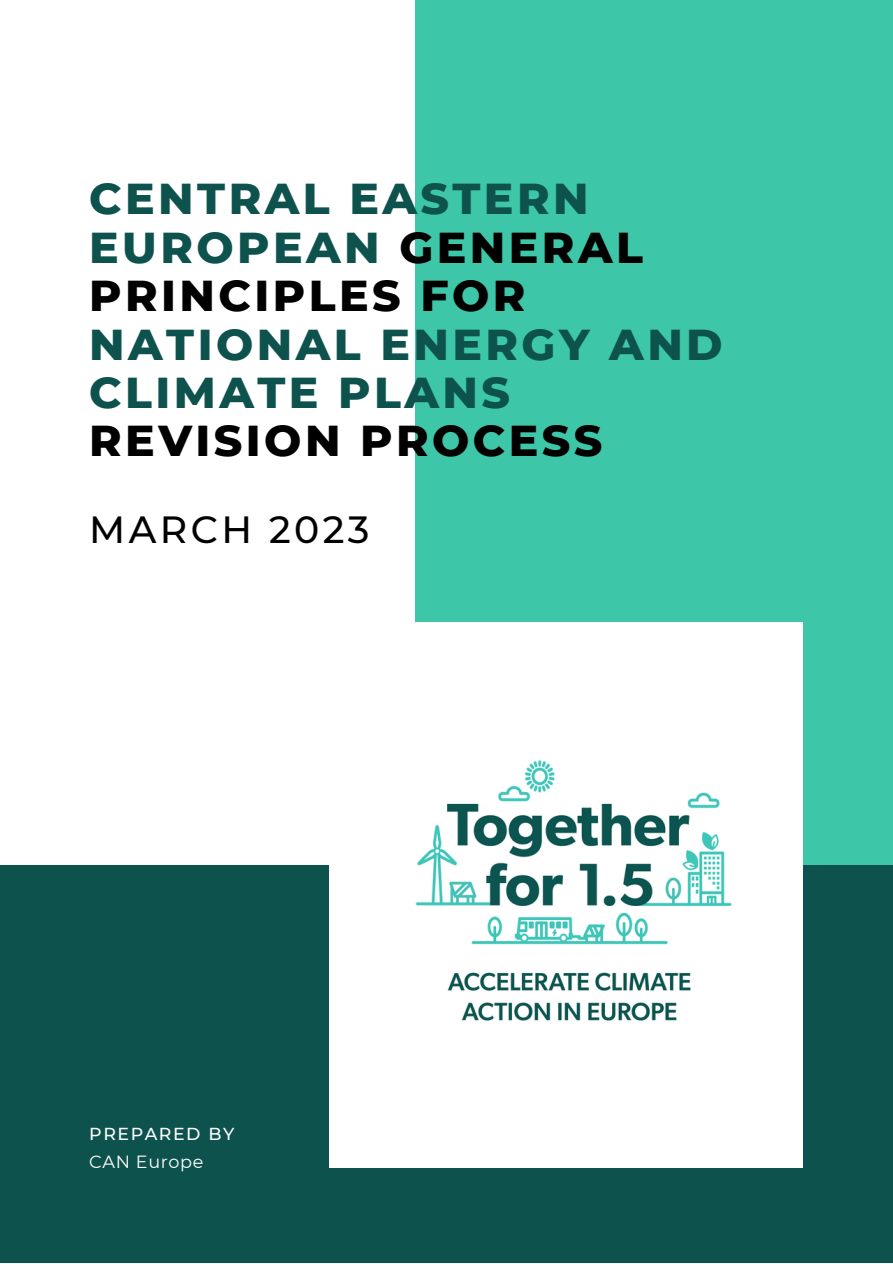
<style>
.page{position:relative;width:893px;height:1264px;background:#fff}
.page>*{position:absolute;margin:0;border:0;box-sizing:border-box;transform-origin:0 0}
.t1{font:800 44.1px/48.3px "Montserrat";letter-spacing:.08em;color:#0d524d}
.t2{font:800 44.1px "Montserrat";letter-spacing:.08em;color:#000}
.t3{font:500 37.8px "Montserrat";letter-spacing:.09em;color:#000}
.t4{font:17.55px "Montserrat";letter-spacing:.035em;color:#fff}
.t5{font:500 17.4px "Montserrat";letter-spacing:.09em;color:#fff}
.s1{color:#000}
</style>
<div class="page">
<div style="left:414px;top:0;width:478px;height:1141px;background:#3dc7a8"></div>
<div style="left:0;top:865px;width:892px;height:397px;background:#0d524d"></div>
<div style="left:329px;top:622px;width:474px;height:545px;background:#fff"></div>
<img style="left:415px;top:760px;width:317px;height:261px">
<p class="t1" style="left:89px;top:174px;width:555px">CENTRAL EASTERN<br>EUROPEAN <span class="s1">GENERAL<br>PRINCIPLES FOR</span></p>
<p class="t1" style="left:89px;top:319px;width:635px">NATIONAL ENERGY AND<br>CLIMATE PLANS</p>
<p class="t2" style="left:89px;top:413px;width:514px">REVISION PROCESS</p>
<p class="t3" style="left:89px;top:506px;width:282px">MARCH 2023</p>
<p class="t5" style="left:89px;top:1123px;width:146px">PREPARED BY</p>
<p class="t4" style="left:89px;top:1150px;width:116px">CAN Europe</p>
</div>
